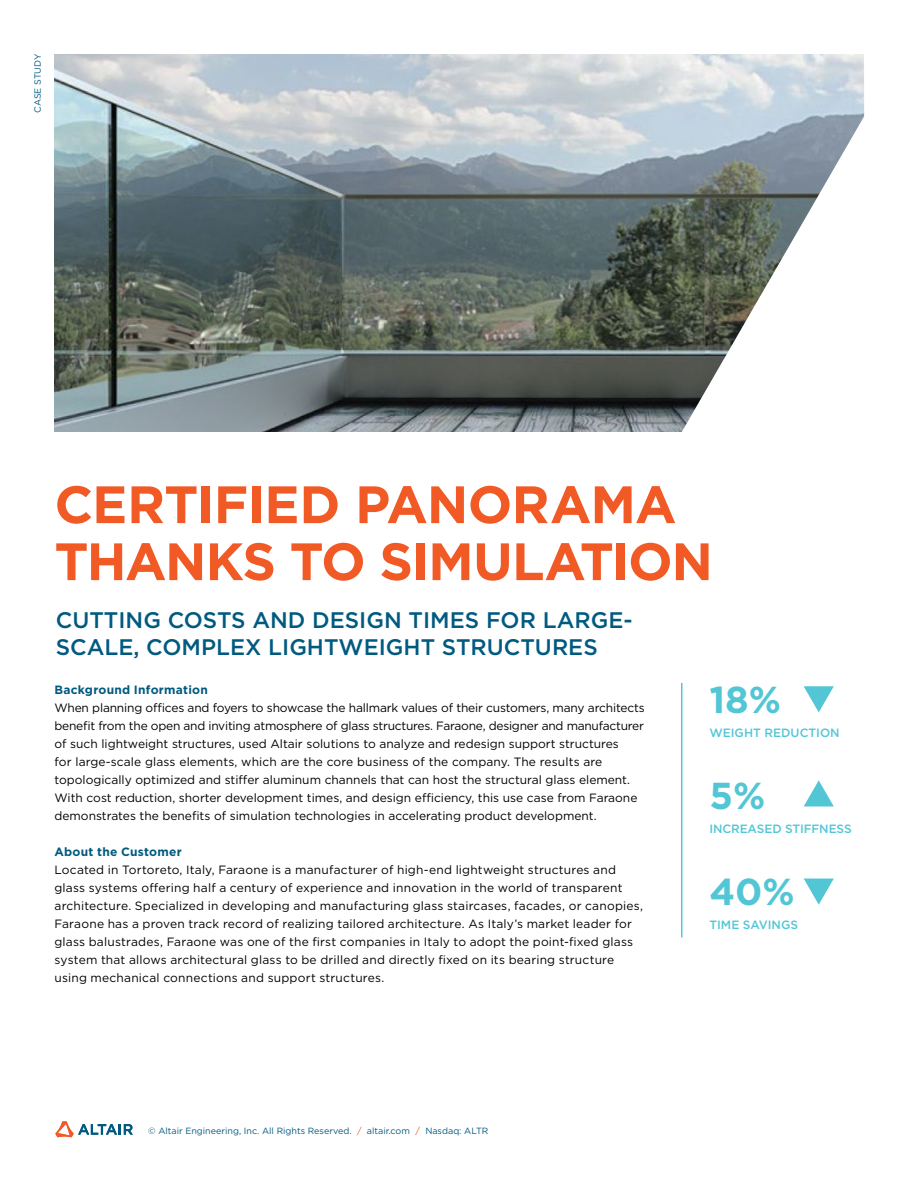
<style>
.page{position:relative;width:918px;height:1188px;background:#fff}
.page>*{position:absolute;margin:0;border:0;box-sizing:border-box;transform-origin:0 0}
.t1{font:700 52.5px/57px "Gotham";letter-spacing:-.02em;color:#f15a25}
.t2{font:700 37.5px "Gotham";color:#53c6d6}
.t3{font:500 22.5px/27px "Gotham";color:#005a80}
.t4{font:12px/18px "Gotham";color:#000}
.t5{font:500 12px "Gotham";color:#53c6d6}
.t6{font:700 12px "Gotham";letter-spacing:.02em;color:#005a80}
.t7{font:9px "Gotham";color:#005a80}
.s1{color:#f15a25}
</style>
<div class="page">
<img style="left:54px;top:54px;width:810px;height:378px">
<svg style="left:55px;top:1121px;width:78px;height:16px"></svg>
<hr style="left:681px;top:683px;width:1px;height:254px;background:#53c6d6">
<svg style="left:804px;top:686px;width:30px;height:26px"></svg>
<svg style="left:804px;top:780px;width:30px;height:26px"></svg>
<svg style="left:804px;top:879px;width:30px;height:26px"></svg>
<p class="t7" style="left:32px;top:113px;width:61px;rotate:-90deg">CASE STUDY</p>
<h1 class="t1" style="left:54px;top:476px;width:660px">CERTIFIED PANORAMA<br>THANKS TO SIMULATION</h1>
<h3 class="t3" style="left:56px;top:606px;width:578px">CUTTING COSTS AND DESIGN TIMES FOR LARGE-<br>SCALE, COMPLEX LIGHTWEIGHT STRUCTURES</h3>
<p class="t6" style="left:54px;top:681px;width:155px">Background Information</p>
<p class="t4" style="left:54px;top:698px;width:592px">When planning offices and foyers to showcase the hallmark values of their customers, many architects benefit from the open and inviting atmosphere of glass structures. Faraone, designer and manufacturer of such lightweight structures, used Altair solutions to analyze and redesign support structures<br>for large-scale glass elements, which are the core business of the company. The results are topologically optimized and stiffer aluminum channels that can host the structural glass element.<br>With cost reduction, shorter development times, and design efficiency, this use case from Faraone demonstrates the benefits of simulation technologies in accelerating product development.</p>
<p class="t6" style="left:54px;top:843px;width:129px">About the Customer</p>
<p class="t4" style="left:54px;top:860px;width:590px">Located in Tortoreto, Italy, Faraone is a manufacturer of high-end lightweight structures and glass systems offering half a century of experience and innovation in the world of transparent architecture. Specialized in developing and manufacturing glass staircases, facades, or canopies, Faraone has a proven track record of realizing tailored architecture. As Italy’s market leader for glass balustrades, Faraone was one of the first companies in Italy to adopt the point-fixed glass system that allows architectural glass to be drilled and directly fixed on its bearing structure using mechanical connections and support structures.</p>
<p class="t7" style="left:148px;top:1125px;width:342px">© Altair Engineering, Inc. All Rights Reserved. <span class="s1">/</span> altair.com <span class="s1">/</span> Nasdaq: ALTR</p>
<h2 class="t2" style="left:709px;top:675px;width:73px">18%</h2>
<p class="t5" style="left:709px;top:725px;width:132px">WEIGHT REDUCTION</p>
<h2 class="t2" style="left:709px;top:771px;width:57px">5%</h2>
<p class="t5" style="left:709px;top:821px;width:144px">INCREASED STIFFNESS</p>
<h2 class="t2" style="left:709px;top:867px;width:87px">40%</h2>
<p class="t5" style="left:709px;top:917px;width:90px">TIME SAVINGS</p>
</div>
